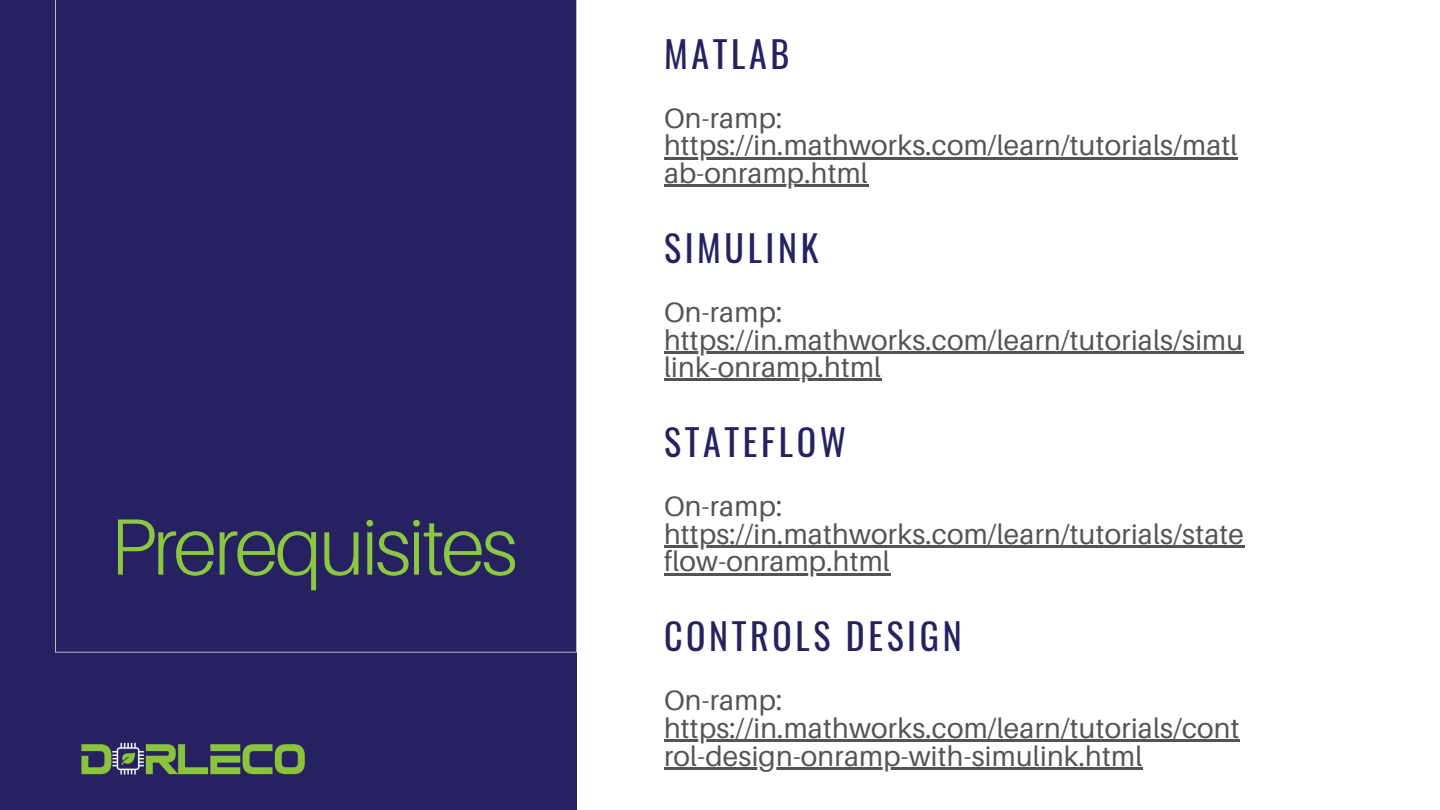
<style>
.page{position:relative;width:1440px;height:810px;background:#fff}
.page>*{position:absolute;margin:0;border:0;box-sizing:border-box;transform-origin:0 0}
.t1{font:300 80px "Aileron";letter-spacing:-.04em;color:#8dc63f}
.t2{font:36px "Oswald";letter-spacing:.1em;color:#262262}
.t3{font:28px/27.8px "Aileron";letter-spacing:.01em;color:#545454}
</style>
<div class="page">
<div style="left:0;top:0;width:577px;height:810px;background:#262262"></div>
<svg style="left:55px;top:0;width:522px;height:652px"></svg>
<img style="left:81px;top:742px;width:224px;height:33px">
<hr style="left:664px;top:157px;width:574px;height:2px;background:#545454">
<hr style="left:664px;top:185px;width:204px;height:2px;background:#545454">
<hr style="left:664px;top:545px;width:580px;height:2px;background:#545454">
<hr style="left:664px;top:573px;width:226px;height:2px;background:#545454">
<hr style="left:664px;top:351px;width:579px;height:2px;background:#545454">
<hr style="left:664px;top:379px;width:218px;height:2px;background:#545454">
<hr style="left:664px;top:739px;width:576px;height:3px;background:#545454">
<hr style="left:664px;top:767px;width:479px;height:2px;background:#545454">
<p class="t1" style="left:110px;top:497px;width:409px">Prerequisites</p>
<p class="t2" style="left:664px;top:26px;width:127px">MATLAB</p>
<h1 class="t3" style="left:664px;top:103px;width:120px">On-ramp:</h1>
<p class="t3" style="left:664px;top:131px;width:575px">https://in.mathworks.com/learn/tutorials/matl</p>
<h2 class="t3" style="left:664px;top:159px;width:205px">ab-onramp.html</h2>
<p class="t2" style="left:664px;top:220px;width:156px">SIMULINK</p>
<h2 class="t3" style="left:664px;top:298px;width:120px">On-ramp:</h2>
<p class="t3" style="left:664px;top:325px;width:581px">https://in.mathworks.com/learn/tutorials/simu</p>
<p class="t3" style="left:664px;top:353px;width:219px">link-onramp.html</p>
<p class="t2" style="left:664px;top:414px;width:183px">STATEFLOW</p>
<h2 class="t3" style="left:664px;top:492px;width:120px">On-ramp:</h2>
<p class="t3" style="left:664px;top:519px;width:581px">https://in.mathworks.com/learn/tutorials/state</p>
<h2 class="t3" style="left:664px;top:547px;width:227px">flow-onramp.html</h2>
<p class="t2" style="left:664px;top:608px;width:299px">CONTROLS DESIGN</p>
<p class="t3" style="left:664px;top:686px;width:577px">On-ramp: https://in.mathworks.com/learn/tutorials/cont rol-design-onramp-with-simulink.html</p>
</div>
